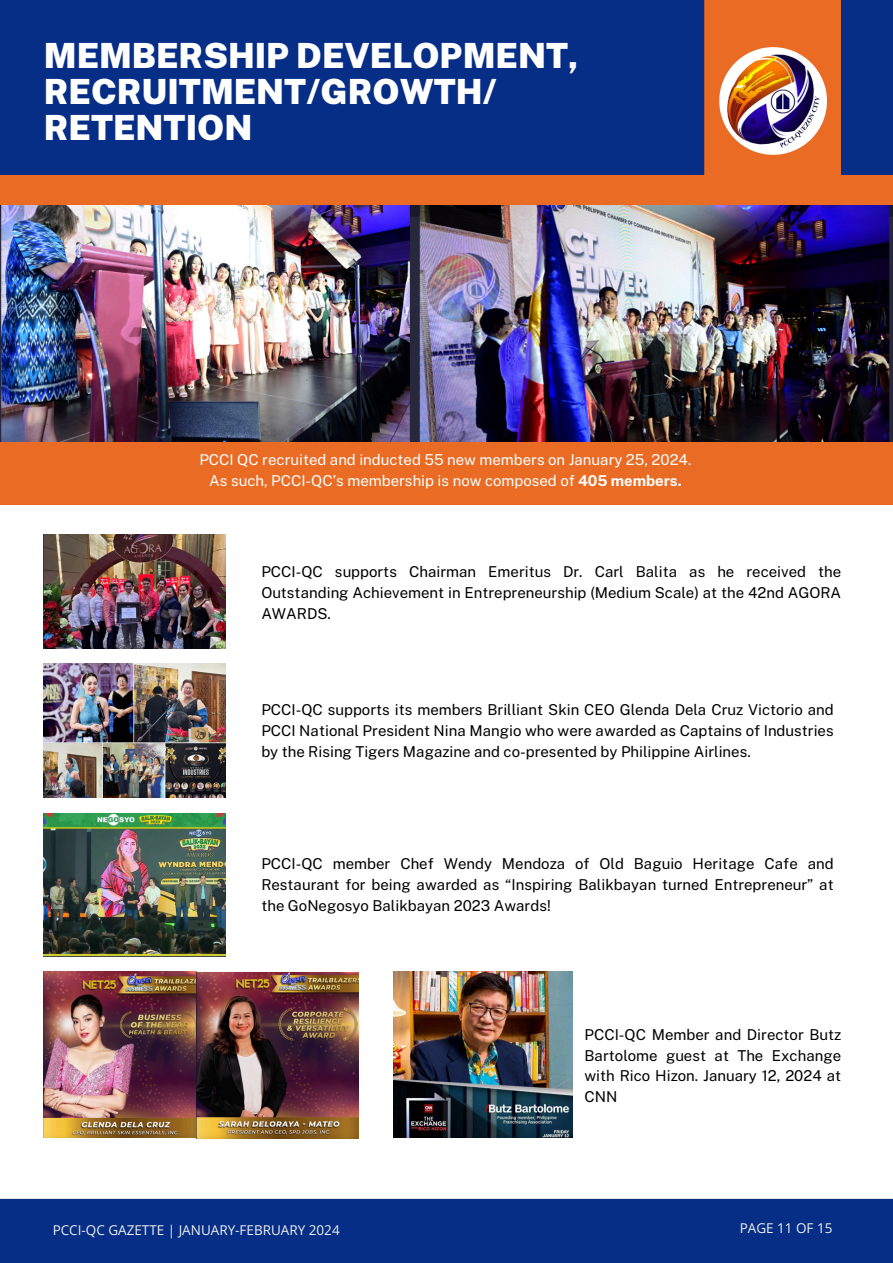
<style>
.page{position:relative;width:893px;height:1263px;background:#fff}
.page>*{position:absolute;margin:0;border:0;box-sizing:border-box;transform-origin:0 0}
.t1{font:900 34.65px/36px "Public Sans";color:#fff}
.t2{font:15px/20.9px "Public Sans";color:#000;text-align:justify}
.t3{font:15px "Public Sans";color:#fff}
.t4{font:13.5px "Open Sans";color:#f0f1ec}
.s1{font-weight:700}
</style>
<div class="page">
<div style="left:0;top:0;width:893px;height:175px;background:#062e87"></div>
<div style="left:704px;top:0;width:137px;height:175px;background:#e96b24"></div>
<div style="left:719px;top:47px;width:107px;height:108px;background:#fff;border-radius:50%"></div>
<img style="left:727px;top:54px;width:92px;height:93px">
<div style="left:0;top:1199px;width:893px;height:64px;background:#062e87"></div>
<div style="left:0;top:175px;width:893px;height:329px;background:#e96b24"></div>
<img style="left:0;top:206px;width:893px;height:236px">
<img style="left:44px;top:535px;width:181px;height:113px">
<img style="left:44px;top:664px;width:181px;height:133px">
<img style="left:44px;top:813px;width:181px;height:143px">
<img style="left:44px;top:972px;width:314px;height:166px">
<img style="left:394px;top:972px;width:178px;height:165px">
<p class="t1" style="left:44px;top:37px;width:536px">MEMBERSHIP DEVELOPMENT,<br>RECRUITMENT/GROWTH/<br>RETENTION</p>
<p class="t3" style="left:199px;top:451px;width:493px">PCCI QC recruited and inducted 55 new members on January 25, 2024.</p>
<p class="t3" style="left:209px;top:471px;width:474px">As such, PCCI-QC’s membership is now composed of <span class="s1">405 members.</span></p>
<p class="t2" style="left:261px;top:561px;width:581px">PCCI-QC supports Chairman Emeritus Dr. Carl Balita as he received the Outstanding Achievement in Entrepreneurship (Medium Scale) at the 42nd AGORA AWARDS.</p>
<p class="t2" style="left:261px;top:699px;width:574px">PCCI-QC supports its members Brilliant Skin CEO Glenda Dela Cruz Victorio and PCCI National President Nina Mangio who were awarded as Captains of Industries by the Rising Tigers Magazine and co-presented by Philippine Airlines.</p>
<p class="t2" style="left:261px;top:853px;width:574px">PCCI-QC member Chef Wendy Mendoza of Old Baguio Heritage Cafe and Restaurant for being awarded as “Inspiring Balikbayan turned Entrepreneur” at the GoNegosyo Balikbayan 2023 Awards!</p>
<p class="t2" style="left:584px;top:1024px;width:258px">PCCI-QC Member and Director Butz Bartolome guest at The Exchange with Rico Hizon. January 12, 2024 at CNN</p>
<p class="t4" style="left:53px;top:1221px;width:288px">PCCI-QC GAZETTE | JANUARY-FEBRUARY 2024</p>
<p class="t4" style="left:740px;top:1218px;width:94px">PAGE 11 OF 15</p>
</div>
